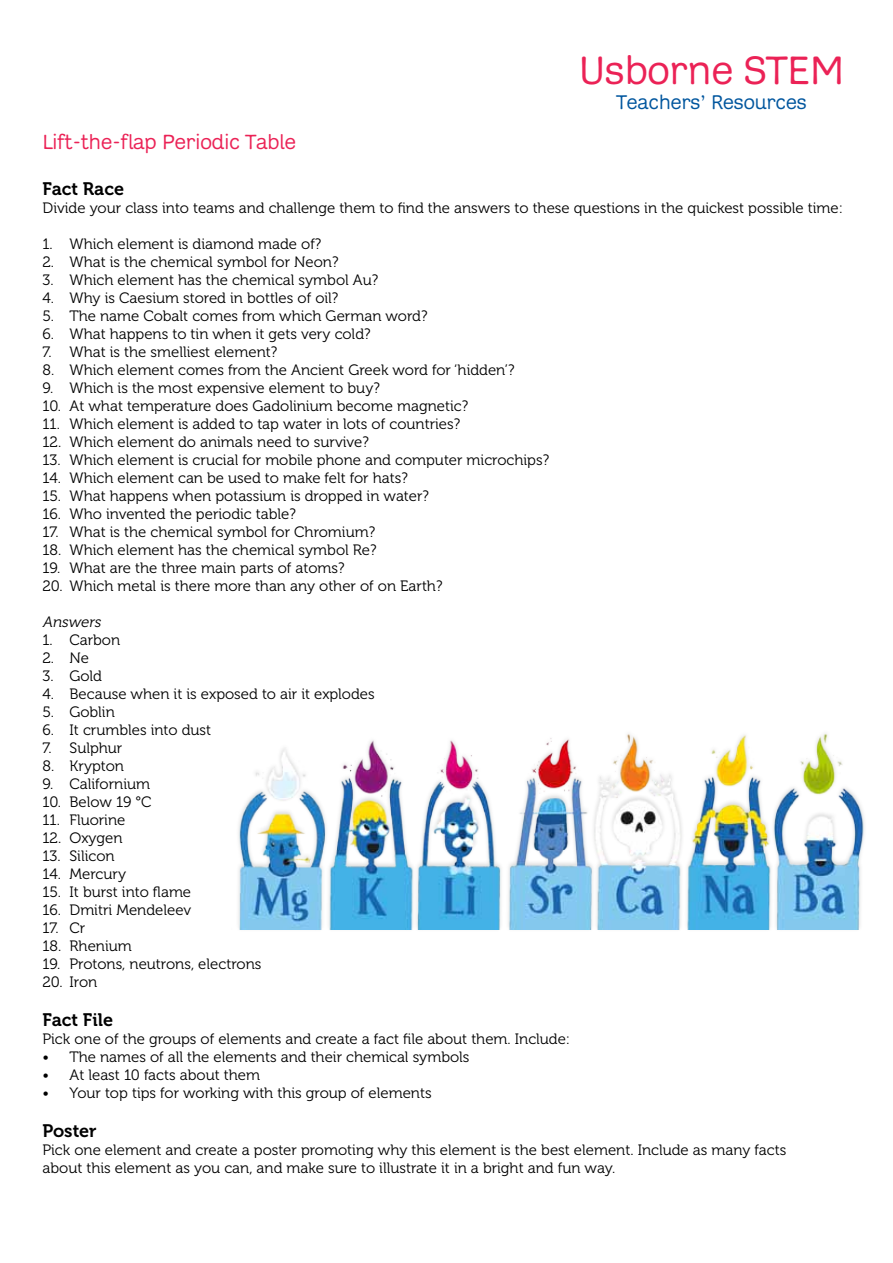
<style>
.page{position:relative;width:893px;height:1263px;background:#fff}
.page>*{position:absolute;margin:0;border:0;box-sizing:border-box;transform-origin:0 0}
.t1{font:40.5px "Adesso";color:#eb2256}
.t2{font:21px "Adesso";color:#eb2256}
.t3{font:20.25px "Adesso";color:#01569e}
.t4{font:18px "Museo 700";color:#000}
.t5{font:15px/18px "Museo 300";color:#000}
.t6{font:italic 15px "Museo 300";color:#000}
</style>
<div class="page">
<img style="left:238px;top:733px;width:626px;height:196px">
<h1 class="t1" style="left:579px;top:47px;width:267px">Usborne STEM</h1>
<h3 class="t3" style="left:616px;top:90px;width:192px">Teachers’ Resources</h3>
<h2 class="t2" style="left:43px;top:129px;width:255px">Lift-the-fap Periodic Table</h2>
<p class="t4" style="left:43px;top:179px;width:83px">Fact Race</p>
<p class="t5" style="left:43px;top:199px;width:802px">Divide your class into teams and challenge them to find the answers to these questions in the quickest possible time:</p>
<p class="t5" style="left:43px;top:235px;width:280px">1. Which element is diamond made of?</p>
<p class="t5" style="left:43px;top:253px;width:297px">2. What is the chemical symbol for Neon?</p>
<p class="t5" style="left:43px;top:271px;width:337px">3. Which element has the chemical symbol Au?</p>
<p class="t5" style="left:43px;top:289px;width:297px">4. Why is Caesium stored in bottles of oil?</p>
<p class="t5" style="left:43px;top:307px;width:386px">5. The name Cobalt comes from which German word?</p>
<p class="t5" style="left:43px;top:325px;width:330px">6. What happens to tin when it gets very cold?</p>
<p class="t5" style="left:43px;top:343px;width:236px">7. What is the smelliest element?</p>
<p class="t5" style="left:43px;top:361px;width:473px">8. Which element comes from the Ancient Greek word for ‘hidden’?</p>
<p class="t5" style="left:43px;top:379px;width:339px">9. Which is the most expensive element to buy?</p>
<p class="t5" style="left:43px;top:397px;width:427px">10. At what temperature does Gadolinium become magnetic?</p>
<p class="t5" style="left:43px;top:415px;width:419px">11. Which element is added to tap water in lots of countries?</p>
<p class="t5" style="left:43px;top:433px;width:328px">12. Which element do animals need to survive?</p>
<p class="t5" style="left:43px;top:451px;width:508px">13. Which element is crucial for mobile phone and computer microchips?</p>
<p class="t5" style="left:43px;top:469px;width:367px">14. Which element can be used to make felt for hats?</p>
<p class="t5" style="left:43px;top:487px;width:388px">15. What happens when potassium is dropped in water?</p>
<p class="t5" style="left:43px;top:505px;width:255px">16. Who invented the periodic table?</p>
<p class="t5" style="left:43px;top:523px;width:334px">17. What is the chemical symbol for Chromium?</p>
<p class="t5" style="left:43px;top:541px;width:335px">18. Which element has the chemical symbol Re?</p>
<p class="t5" style="left:43px;top:559px;width:304px">19. What are the three main parts of atoms?</p>
<p class="t5" style="left:43px;top:577px;width:401px">20. Which metal is there more than any other of on Earth?</p>
<p class="t6" style="left:43px;top:614px;width:63px">Answers</p>
<p class="t5" style="left:43px;top:631px;width:79px">1. Carbon</p>
<p class="t5" style="left:43px;top:649px;width:48px">2. Ne</p>
<p class="t5" style="left:43px;top:667px;width:61px">3. Gold</p>
<p class="t5" style="left:43px;top:685px;width:334px">4. Because when it is exposed to air it explodes</p>
<p class="t5" style="left:43px;top:703px;width:74px">5. Goblin</p>
<p class="t5" style="left:43px;top:721px;width:170px">6. It crumbles into dust</p>
<p class="t5" style="left:43px;top:739px;width:81px">7. Sulphur</p>
<p class="t5" style="left:43px;top:757px;width:83px">8. Krypton</p>
<p class="t5" style="left:43px;top:775px;width:109px">9. Californium</p>
<p class="t5" style="left:43px;top:793px;width:111px">10. Below 19 °C</p>
<p class="t5" style="left:43px;top:811px;width:84px">11. Fluorine</p>
<p class="t5" style="left:43px;top:829px;width:81px">12. Oxygen</p>
<p class="t5" style="left:43px;top:847px;width:74px">13. Silicon</p>
<p class="t5" style="left:43px;top:865px;width:85px">14. Mercury</p>
<p class="t5" style="left:43px;top:883px;width:150px">15. It burst into flame</p>
<p class="t5" style="left:43px;top:901px;width:150px">16. Dmitri Mendeleev</p>
<p class="t5" style="left:43px;top:919px;width:44px">17. Cr</p>
<p class="t5" style="left:43px;top:937px;width:91px">18. Rhenium</p>
<p class="t5" style="left:43px;top:955px;width:220px">19. Protons, neutrons, electrons</p>
<p class="t5" style="left:43px;top:973px;width:56px">20. Iron</p>
<p class="t4" style="left:43px;top:1010px;width:72px">Fact File</p>
<p class="t5" style="left:43px;top:1030px;width:529px">Pick one of the groups of elements and create a fact file about them. Include:</p>
<p class="t5" style="left:43px;top:1048px;width:428px">• The names of all the elements and their chemical symbols</p>
<p class="t5" style="left:43px;top:1066px;width:219px">• At least 10 facts about them</p>
<p class="t5" style="left:43px;top:1084px;width:391px">• Your top tips for working with this group of elements</p>
<p class="t4" style="left:43px;top:1121px;width:56px">Poster</p>
<p class="t5" style="left:43px;top:1141px;width:745px">Pick one element and create a poster promoting why this element is the best element. Include as many facts about this element as you can, and make sure to illustrate it in a bright and fun way.</p>
</div>
